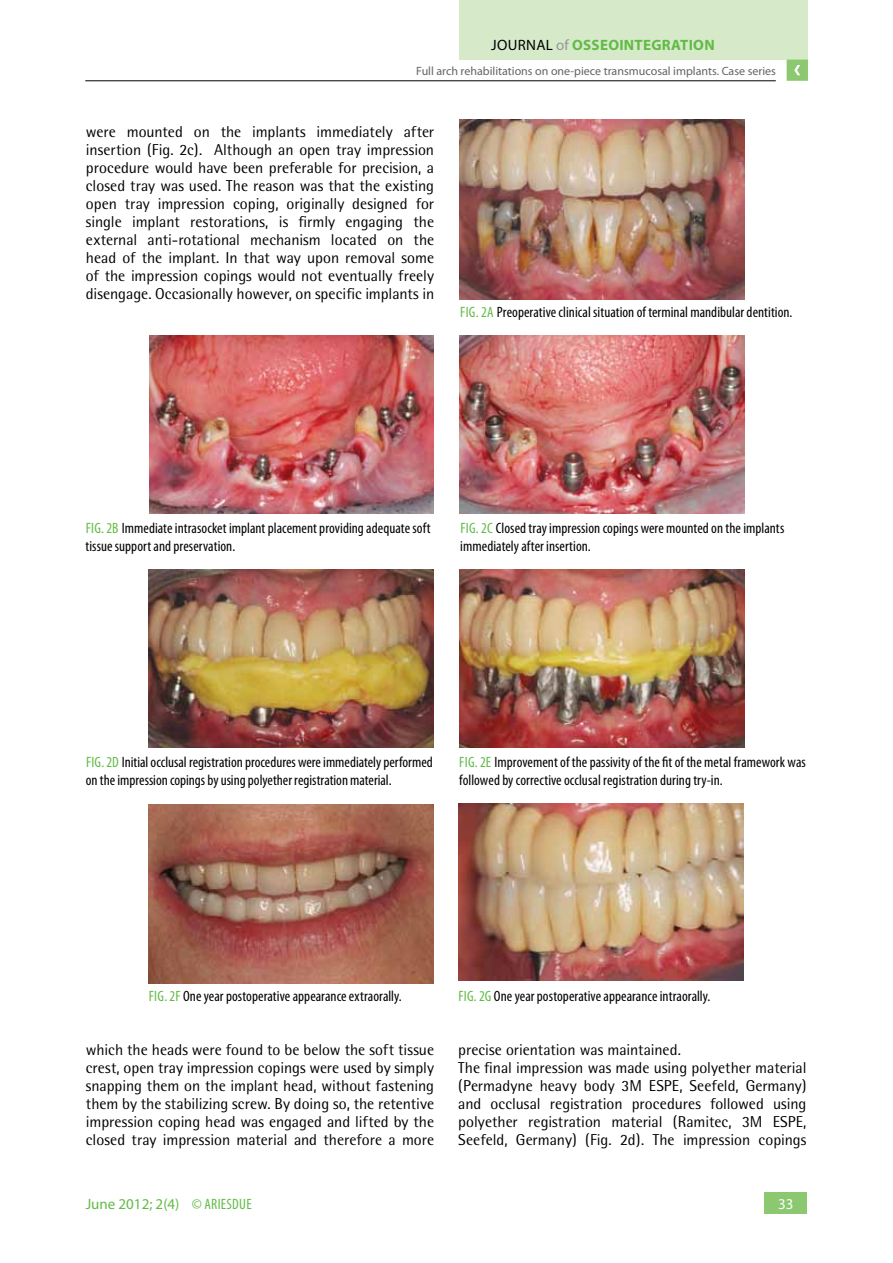
<style>
.page{position:relative;width:893px;height:1263px;background:#fff}
.page>*{position:absolute;margin:0;border:0;box-sizing:border-box;transform-origin:0 0}
.t1{font:15.75px/18px "Rotis Semi Sans";color:#000;text-align:justify}
.t2{font:condensed 15px/18px "Myriad Pro";letter-spacing:.005em;color:#000}
.t3{font:700 15px "Myriad Pro";letter-spacing:.02em;color:#62bb46}
.t4{font:15px "Myriad Pro";color:#62bb46}
.t5{font:15px "Myriad Pro";color:#fff}
.t6{font:12px "Myriad Pro";color:#636466}
.s1{font-weight:400;color:#000}
.s2{font-weight:400;color:#939598}
.s3{color:#62bb46}
.s4{font-stretch:condensed}
</style>
<div class="page">
<div style="left:765px;top:1193px;width:42px;height:21px;background:#8bc86f"></div>
<div style="left:459px;top:0;width:349px;height:60px;background:#d6eaca"></div>
<svg style="left:787px;top:60px;width:21px;height:21px"></svg>
<hr style="left:85px;top:81px;width:691px;height:1px;background:#000">
<img style="left:459px;top:119px;width:285px;height:180px">
<img style="left:149px;top:335px;width:285px;height:179px">
<img style="left:149px;top:569px;width:285px;height:179px">
<img style="left:459px;top:335px;width:285px;height:179px">
<img style="left:459px;top:569px;width:285px;height:179px">
<img style="left:458px;top:803px;width:285px;height:178px">
<img style="left:149px;top:804px;width:285px;height:179px">
<p class="t3" style="left:491px;top:35px;width:225px"><span class="s1">journal</span> <span class="s2">of</span> OSSEOINTEGRATION</p>
<p class="t6" style="left:416px;top:63px;width:361px">Full arch rehabilitations on one-piece transmucosal implants. Case series</p>
<p class="t1" style="left:86px;top:123px;width:350px">were mounted on the implants immediately after insertion (Fig. 2c). Although an open tray impression procedure would have been preferable for precision, a closed tray was used. The reason was that the existing open tray impression coping, originally designed for single implant restorations, is firmly engaging the external anti-rotational mechanism located on the head of the implant. In that way upon removal some of the impression copings would not eventually freely disengage. Occasionally however, on specific implants in</p>
<p class="t2" style="left:460px;top:303px;width:334px"><span class="s3">fig . 2a</span> Preoperative clinical situation of terminal mandibular dentition.</p>
<p class="t2" style="left:86px;top:519px;width:346px"><span class="s3">fig. 2b</span> Immediate intrasocket implant placement providing adequate soft tissue support and preservation.</p>
<p class="t2" style="left:460px;top:519px;width:326px"><span class="s3">fig. 2C</span> Closed tray impression copings were mounted on the implants immediately after insertion.</p>
<p class="t2" style="left:86px;top:753px;width:348px"><span class="s3">fig . 2D</span> Initial occlusal registration procedures were immediately performed on the impression copings by using polyether registration material.</p>
<p class="t2" style="left:459px;top:753px;width:348px"><span class="s3">fig . 2e</span> Improvement of the passivity of the fit of the metal framework was followed by corrective occlusal registration during try-in.</p>
<p class="t2" style="left:149px;top:987px;width:254px"><span class="s3">fig . 2f</span> One year postoperative appearance extraorally.</p>
<p class="t2" style="left:458px;top:987px;width:254px"><span class="s3">fig . 2G</span> One year postoperative appearance intraorally.</p>
<p class="t1" style="left:458px;top:1041px;width:350px;text-align:left">precise orientation was maintained.<br>The final impression was made using polyether material (Permadyne heavy body 3M ESPE, Seefeld, Germany) and occlusal registration procedures followed using polyether registration material (Ramitec, 3M ESPE, Seefeld, Germany) (Fig. 2d). The impression copings</p>
<p class="t1" style="left:86px;top:1041px;width:350px">which the heads were found to be below the soft tissue crest, open tray impression copings were used by simply snapping them on the implant head, without fastening them by the stabilizing screw. By doing so, the retentive impression coping head was engaged and lifted by the closed tray impression material and therefore a more</p>
<p class="t4" style="left:86px;top:1195px;width:167px">June 2012; 2(4) <span class="s4">© ariesdue</span></p>
<p class="t5" style="left:778px;top:1195px;width:17px">33</p>
</div>
